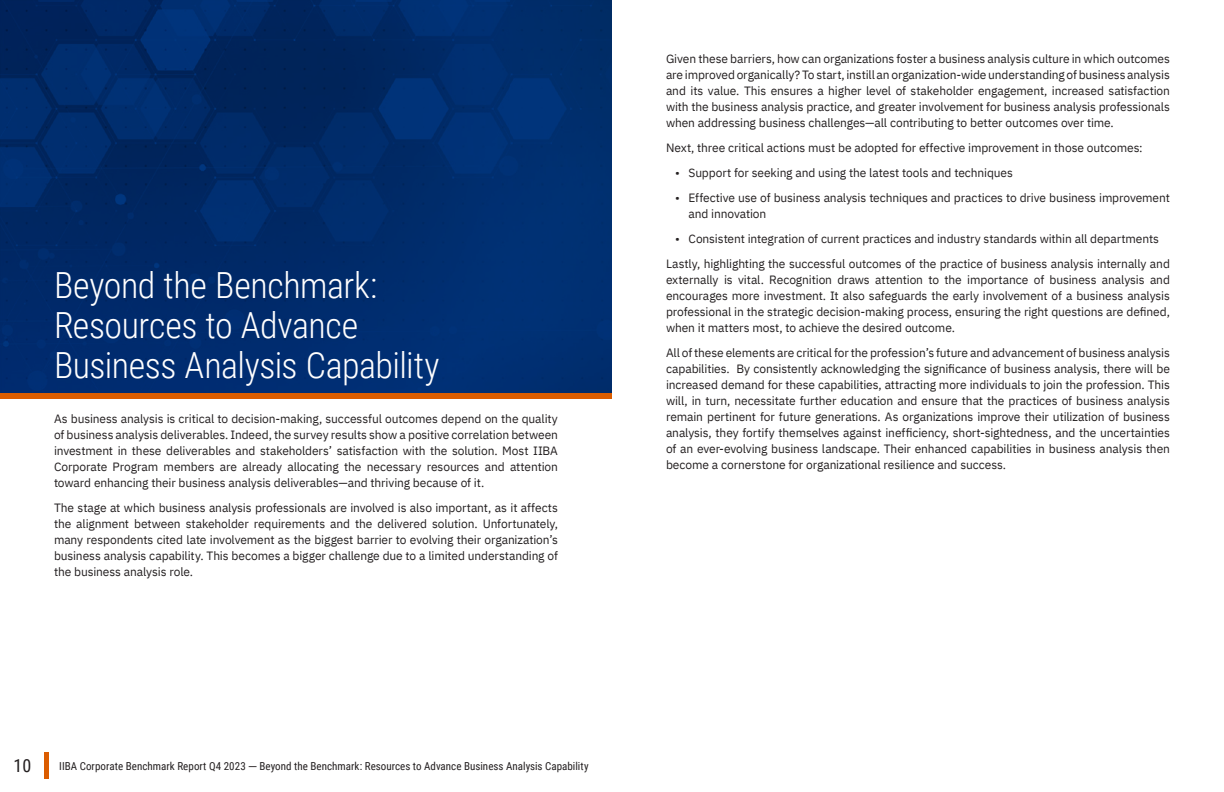
<style>
.page{position:relative;width:1224px;height:792px;background:#fff}
.page>*{position:absolute;margin:0;border:0;box-sizing:border-box;transform-origin:0 0}
.Section_Title{font:300 36px/40px "Roboto Condensed";letter-spacing:-.015em;color:#fff}
.t1{font:18px "Roboto Condensed";color:#231f20}
.Body_Copy{font:12px/16px "IBM Plex Sans";letter-spacing:-.01em;color:#231f20;text-align:justify}
.t2{font:11px "Roboto Condensed";letter-spacing:.005em;color:#231f20}
.s1{font-family:"IBM Plex Sans"}
</style>
<div class="page">
<img style="left:0;top:0;width:612px;height:393px">
<div style="left:0;top:393px;width:612px;height:6px;background:#db5d00"></div>
<hr style="left:45px;top:752px;width:4px;height:27px;background:#db5c00">
<p class="Section_Title" style="left:54px;top:264px;width:387px">Beyond the Benchmark:<br>Resources to Advance<br>Business Analysis Capability</p>
<p class="Body_Copy" style="left:54px;top:409px;width:506px">As business analysis is critical to decision-making, successful outcomes depend on the quality of business analysis deliverables. Indeed, the survey results show a positive correlation between investment in these deliverables and stakeholders’ satisfaction with the solution. Most IIBA Corporate Program members are already allocating the necessary resources and attention toward enhancing their business analysis deliverables—and thriving because of it.</p>
<p class="Body_Copy" style="left:54px;top:498px;width:506px">The stage at which business analysis professionals are involved is also important, as it affects the alignment between stakeholder requirements and the delivered solution. Unfortunately, many respondents cited late involvement as the biggest barrier to evolving their organization’s business analysis capability. This becomes a bigger challenge due to a limited understanding of the business analysis role.</p>
<h2 class="t1" style="left:13px;top:753px;width:19px">10</h2>
<p class="t2" style="left:59px;top:758px;width:531px">IIBA Corporate Benchmark Report Q4 2023 <span class="s1">—</span> Beyond the Benchmark: Resources to Advance Business Analysis Capability</p>
<p class="Body_Copy" style="left:666px;top:50px;width:506px">Given these barriers, how can organizations foster a business analysis culture in which outcomes are improved organically? To start, instill an organization-wide understanding of business analysis and its value. This ensures a higher level of stakeholder engagement, increased satisfaction with the business analysis practice, and greater involvement for business analysis professionals when addressing business challenges—all contributing to better outcomes over time.</p>
<p class="Body_Copy" style="left:666px;top:139px;width:478px">Next, three critical actions must be adopted for effective improvement in those outcomes:</p>
<p class="Body_Copy" style="left:675px;top:164px;width:339px">• Support for seeking and using the latest tools and techniques</p>
<p class="Body_Copy" style="left:688px;top:189px;width:483px;text-indent:-14px">• Effective use of business analysis techniques and practices to drive business improvement and innovation</p>
<p class="Body_Copy" style="left:675px;top:230px;width:486px">• Consistent integration of current practices and industry standards within all departments</p>
<p class="Body_Copy" style="left:666px;top:255px;width:506px">Lastly, highlighting the successful outcomes of the practice of business analysis internally and externally is vital. Recognition draws attention to the importance of business analysis and encourages more investment. It also safeguards the early involvement of a business analysis professional in the strategic decision-making process, ensuring the right questions are defined, when it matters most, to achieve the desired outcome.</p>
<p class="Body_Copy" style="left:666px;top:344px;width:506px">All of these elements are critical for the profession’s future and advancement of business analysis capabilities. By consistently acknowledging the significance of business analysis, there will be increased demand for these capabilities, attracting more individuals to join the profession. This will, in turn, necessitate further education and ensure that the practices of business analysis remain pertinent for future generations. As organizations improve their utilization of business analysis, they fortify themselves against inefficiency, short-sightedness, and the uncertainties of an ever-evolving business landscape. Their enhanced capabilities in business analysis then become a cornerstone for organizational resilience and success.</p>
</div>
